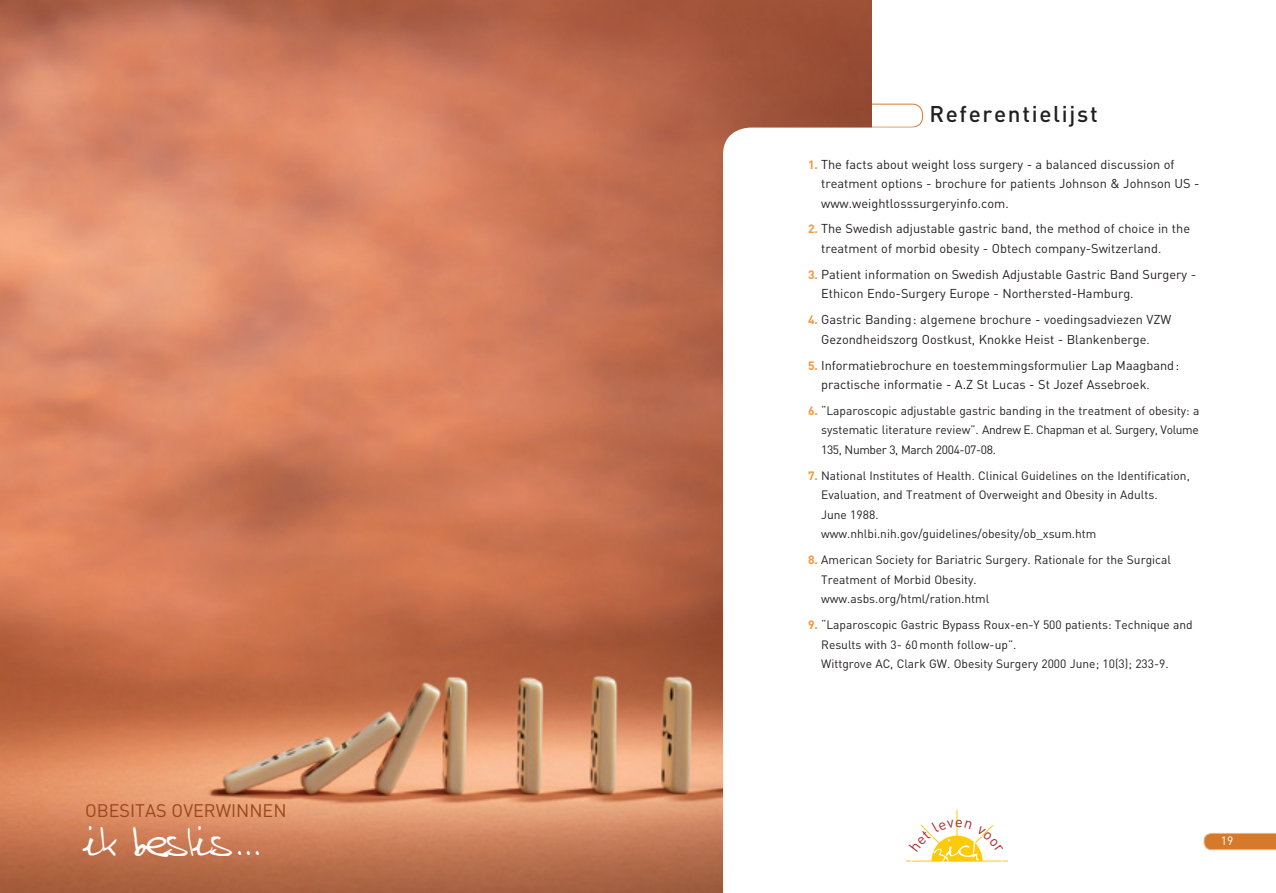
<style>
.page{position:relative;width:1276px;height:893px;background:#fff}
.page>*{position:absolute;margin:0;border:0;box-sizing:border-box;transform-origin:0 0}
.t1{font:33px "Steve";letter-spacing:.025em;color:#fff;scale:.9 1}
.t2{font:500 22.5px "DIN";letter-spacing:.075em;color:#231f20}
.t3{font:18px "DIN";color:#98461a}
.t4{font:12.75px/19.5px "DIN";color:#231f20}
.t5{font:12px/19.5px "DIN";color:#231f20}
.t6{font:12px "DIN";color:#fff}
.s1{font-weight:700;font-size:12px;color:#f7943c}
.s2{font-size:12px}
.s3{font-weight:700;color:#f7943c}
</style>
<div class="page">
<div style="left:821px;top:104px;width:102px;height:24px;border:1px solid #d5792b;border-radius:10px"></div>
<img style="left:0;top:0;width:872px;height:893px">
<svg style="left:723px;top:128px;width:149px;height:765px"></svg>
<svg style="left:1203px;top:833px;width:73px;height:17px"></svg>
<svg style="left:906px;top:810px;width:102px;height:52px"></svg>
<h3 class="t3" style="left:85px;top:799px;width:203px">OBESITas OVERWINNEN</h3>
<h1 class="t1" style="left:85px;top:817px;width:197px">ik beslis...</h1>
<h2 class="t2" style="left:929px;top:100px;width:170px">Referentielijst</h2>
<p class="t4" style="left:821px;top:154px;width:380px;text-indent:-13px"><span class="s1">1.</span> The facts about weight loss surgery - a balanced discussion of treatment options - brochure for patients Johnson &amp; Johnson US - www.weightlosssurgeryinfo.com.</p>
<p class="t4" style="left:821px;top:219px;width:370px;text-indent:-13px"><span class="s1">2.</span> The Swedish adjustable gastric band, the method of choice in the treatment of morbid obesity - Obtech company-Switzerland<span class="s2">.</span></p>
<p class="t4" style="left:821px;top:264px;width:377px;text-indent:-13px"><span class="s1">3.</span> Patient information on Swedish Adjustable Gastric Band Surgery -<br>Ethicon Endo-Surgery Europe - Northersted-Hamburg.</p>
<p class="t4" style="left:821px;top:310px;width:352px;text-indent:-13px"><span class="s1">4.</span> Gastric Banding: algemene brochure - voedingsadviezen VZW<br>Gezondheidszorg Oostkust, Knokke Heist - Blankenberge<span class="s2">.</span></p>
<p class="t4" style="left:821px;top:355px;width:359px;text-indent:-13px"><span class="s1">5.</span> Informatiebrochure en toestemmingsformulier Lap Maagband: practische informatie - A.Z St Lucas - St Jozef Assebroek<span class="s2">.</span></p>
<p class="t5" style="left:821px;top:401px;width:380px;text-align:justify;text-indent:-13px"><span class="s3">6.</span> “Laparoscopic adjustable gastric banding in the treatment of obesity: a systematic literature review”. Andrew E. Chapman et al. Surgery, Volume 135, Number 3, March 2004-07-08.</p>
<p class="t5" style="left:821px;top:465px;width:370px;text-indent:-13px"><span class="s3">7.</span> National Institutes of Health. Clinical Guidelines on the Identification, Evaluation, and Treatment of Overweight and Obesity in Adults.<br>June 1988.<br>www.nhlbi.nih.gov/guidelines/obesity/ob_xsum.htm</p>
<p class="t5" style="left:821px;top:550px;width:351px;text-indent:-13px"><span class="s3">8.</span> American Society for Bariatric Surgery. Rationale for the Surgical<br>Treatment of Morbid Obesity.<br>www.asbs.org/html/ration.html</p>
<p class="t5" style="left:821px;top:615px;width:373px;text-indent:-13px"><span class="s3">9.</span> “Laparoscopic Gastric Bypass Roux-en-Y 500 patients: Technique and<br>Results with 3- 60 month follow-up”.<br>Wittgrove AC, Clark GW. Obesity Surgery 2000 June; 10(3); 233-9.</p>
<p class="t6" style="left:1221px;top:833px;width:14px">19</p>
</div>
